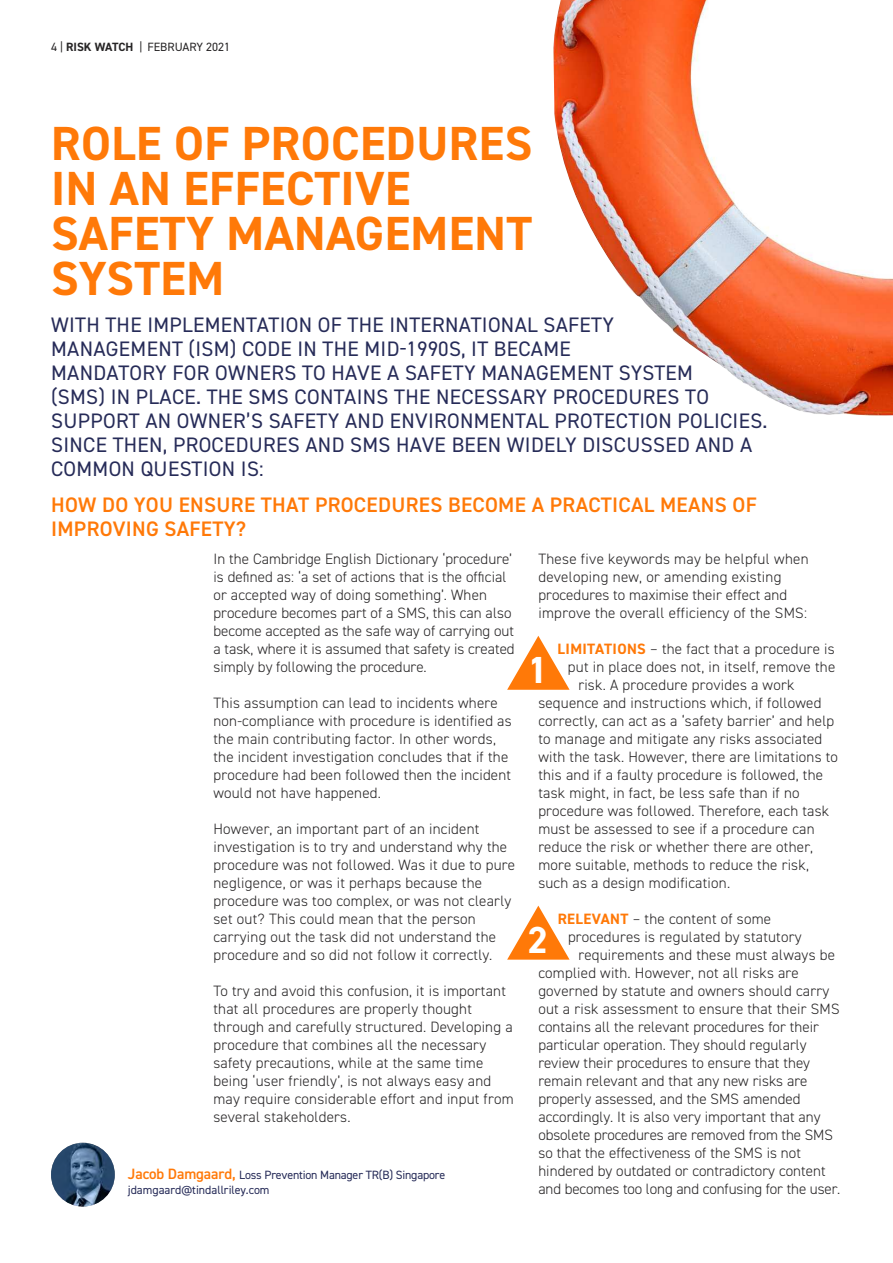
<style>
.page{position:relative;width:893px;height:1263px;background:#fff}
.page>*{position:absolute;margin:0;border:0;box-sizing:border-box;transform-origin:0 0}
.t1{font:700 48px/45px "DIN2014";letter-spacing:.01em;color:#ff7908}
.t2{font:700 37.8px "DIN2014";color:#fff}
.t3{font:21px/24px "DIN2014";letter-spacing:.015em;color:#262b58}
.t4{font:600 21px/24px "DIN2014";letter-spacing:.015em;color:#ff7908}
.t5{font:300 15px/18px "DIN2014";letter-spacing:.015em;color:#272526}
.t6{font:300 15px "DIN2014";letter-spacing:-.005em;color:#272526}
.t7{font:12px/15px "DIN2014";letter-spacing:-.015em;color:#262b58}
.t8{font:12px "DIN2014";color:#272526}
.s1{font-weight:700}
.s2{font-weight:600;font-size:15px;color:#ff7908}
.s3{font-weight:700;color:#ff7908}
</style>
<div class="page">
<svg style="left:507px;top:636px;width:63px;height:54px"></svg>
<svg style="left:507px;top:906px;width:63px;height:54px"></svg>
<img style="left:51px;top:1143px;width:64px;height:63px;border-radius:50%">
<img style="left:553px;top:0;width:340px;height:416px">
<p class="t8" style="left:51px;top:43px;width:181px">4 | <span class="s1">RISK WATCH</span> | FEBRUARY 2021</p>
<h1 class="t1" style="left:51px;top:125px;width:482px">ROLE OF PROCEDURES<br>IN AN EFFECTIVE<br>SAFETY MANAGEMENT<br>SYSTEM</h1>
<p class="t3" style="left:51px;top:315px;width:718px">WITH THE IMPLEMENTATION OF THE INTERNATIONAL SAFETY<br>MANAGEMENT (ISM) CODE IN THE MID-1990S, IT BECAME<br>MANDATORY FOR OWNERS TO HAVE A SAFETY MANAGEMENT SYSTEM<br>(SMS) IN PLACE. THE SMS CONTAINS THE NECESSARY PROCEDURES TO SUPPORT AN OWNER’S SAFETY AND ENVIRONMENTAL PROTECTION POLICIES.<br>SINCE THEN, PROCEDURES AND SMS HAVE BEEN WIDELY DISCUSSED AND A COMMON QUESTION IS:</p>
<h3 class="t4" style="left:51px;top:495px;width:707px">HOW DO YOU ENSURE THAT PROCEDURES BECOME A PRACTICAL MEANS OF<br>IMPROVING SAFETY?</h3>
<p class="t5" style="left:213px;top:551px;width:303px">In the Cambridge English Dictionary ‘procedure’ is defined as: ‘a set of actions that is the official or accepted way of doing something’. When procedure becomes part of a SMS, this can also become accepted as the safe way of carrying out a task, where it is assumed that safety is created simply by following the procedure.</p>
<p class="t5" style="left:213px;top:695px;width:300px">This assumption can lead to incidents where non-compliance with procedure is identified as the main contributing factor. In other words, the incident investigation concludes that if the procedure had been followed then the incident would not have happened.</p>
<p class="t5" style="left:213px;top:821px;width:303px">However, an important part of an incident investigation is to try and understand why the procedure was not followed. Was it due to pure negligence, or was it perhaps because the procedure was too complex, or was not clearly set out? This could mean that the person carrying out the task did not understand the procedure and so did not follow it correctly.</p>
<p class="t5" style="left:213px;top:983px;width:302px">To try and avoid this confusion, it is important that all procedures are properly thought through and carefully structured. Developing a procedure that combines all the necessary safety precautions, while at the same time being ‘user friendly’, is not always easy and may require considerable effort and input from several stakeholders.</p>
<p class="t7" style="left:128px;top:1168px;width:319px"><span class="s2">JACOB DAMGAARD,</span> LOSS PREVENTION MANAGER TR(B) SINGAPORE<br>JDAMGAARD@TINDALLRILEY.COM</p>
<p class="t5" style="left:538px;top:551px;width:272px">These five keywords may be helpful when developing new, or amending existing procedures to maximise their effect and improve the overall efficiency of the SMS:</p>
<p class="t5" style="left:558px;top:641px;width:279px"><span class="s3">LIMITATIONS</span> – the fact that a procedure is</p>
<p class="t5" style="left:568px;top:659px;width:269px">put in place does not, in itself, remove the</p>
<p class="t5" style="left:578px;top:677px;width:218px">risk. A procedure provides a work</p>
<p class="t5" style="left:538px;top:695px;width:285px">sequence and instructions which, if followed</p>
<p class="t5" style="left:538px;top:713px;width:297px">correctly, can act as a ‘safety barrier’ and help</p>
<p class="t5" style="left:538px;top:731px;width:285px">to manage and mitigate any risks associated</p>
<p class="t5" style="left:538px;top:749px;width:301px">with the task. However, there are limitations to</p>
<p class="t5" style="left:538px;top:767px;width:286px">this and if a faulty procedure is followed, the</p>
<p class="t5" style="left:538px;top:785px;width:263px">task might, in fact, be less safe than if no</p>
<p class="t5" style="left:538px;top:803px;width:292px">procedure was followed. Therefore, each task</p>
<p class="t5" style="left:538px;top:821px;width:278px">must be assessed to see if a procedure can</p>
<p class="t5" style="left:538px;top:839px;width:276px">reduce the risk or whether there are other,</p>
<p class="t5" style="left:538px;top:857px;width:272px">more suitable, methods to reduce the risk,</p>
<p class="t5" style="left:538px;top:875px;width:193px">such as a design modification.</p>
<p class="t5" style="left:558px;top:911px;width:215px"><span class="s3">RELEVANT</span> – the content of some</p>
<p class="t5" style="left:568px;top:929px;width:235px">procedures is regulated by statutory</p>
<p class="t5" style="left:578px;top:947px;width:258px">requirements and these must always be</p>
<p class="t5" style="left:538px;top:965px;width:262px">complied with. However, not all risks are</p>
<p class="t5" style="left:538px;top:983px;width:292px">governed by statute and owners should carry</p>
<p class="t5" style="left:538px;top:1001px;width:303px">out a risk assessment to ensure that their SMS</p>
<p class="t5" style="left:538px;top:1019px;width:282px">contains all the relevant procedures for their</p>
<p class="t5" style="left:538px;top:1037px;width:270px">particular operation. They should regularly</p>
<p class="t5" style="left:538px;top:1055px;width:273px">review their procedures to ensure that they</p>
<p class="t5" style="left:538px;top:1073px;width:271px">remain relevant and that any new risks are</p>
<p class="t5" style="left:538px;top:1091px;width:264px">properly assessed, and the SMS amended</p>
<p class="t5" style="left:538px;top:1109px;width:284px">accordingly. It is also very important that any</p>
<p class="t6" style="left:538px;top:1129px;width:296px">obsolete procedures are removed from the SMS</p>
<p class="t5" style="left:538px;top:1145px;width:264px">so that the effectiveness of the SMS is not</p>
<p class="t5" style="left:538px;top:1163px;width:289px">hindered by outdated or contradictory content</p>
<p class="t6" style="left:538px;top:1183px;width:303px">and becomes too long and confusing for the user.</p>
<h2 class="t2" style="left:527px;top:657px;width:22px">1</h2>
<h2 class="t2" style="left:527px;top:927px;width:22px">2</h2>
</div>
